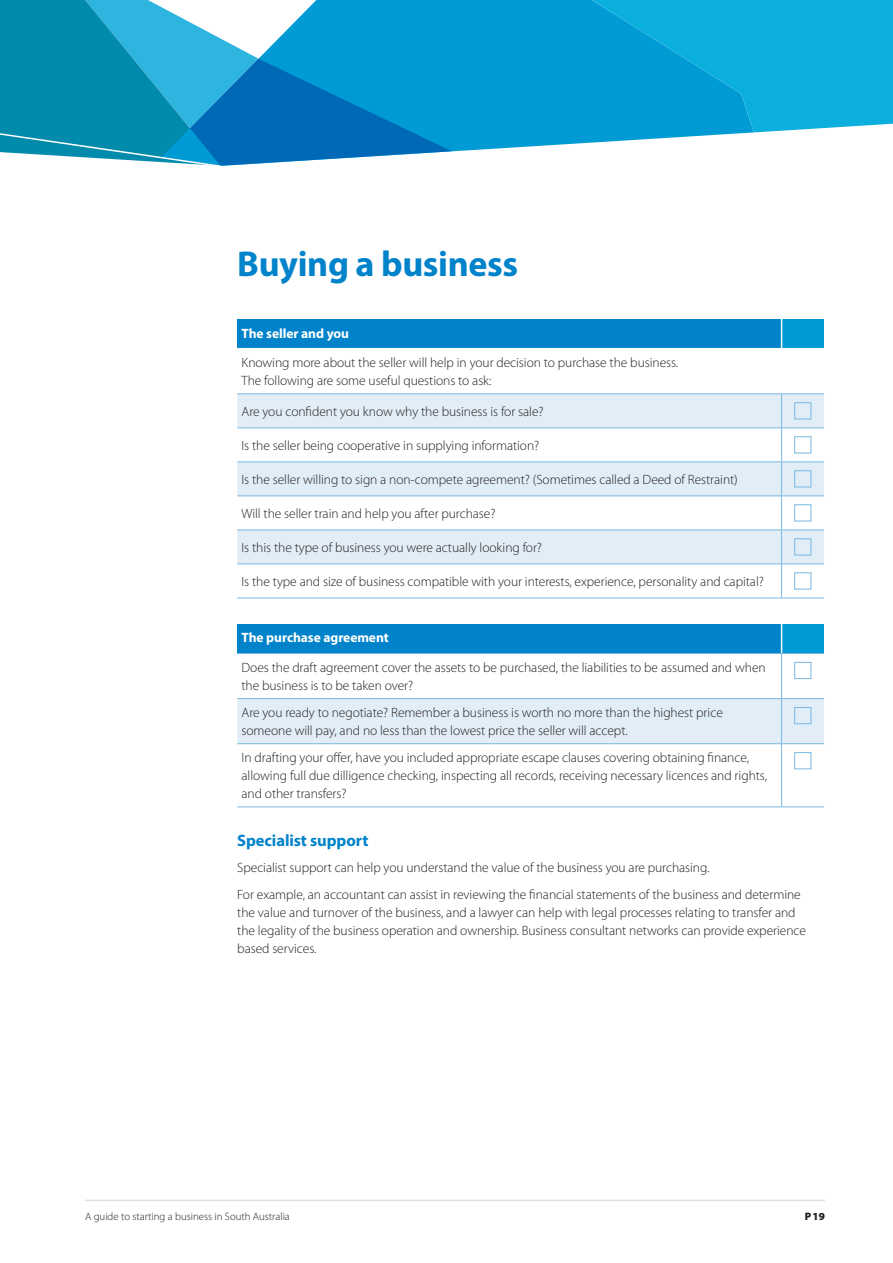
<style>
.page{position:relative;width:893px;height:1263px;background:#fff}
.page>*{position:absolute;margin:0;border:0;box-sizing:border-box;transform-origin:0 0}
.Table_headings{font:700 36px "Myriad Pro";letter-spacing:-.01em;color:#0083ca}
.Sub_heading{font:700 16.5px "Myriad Pro";letter-spacing:-.005em;color:#0083ca}
.Body_Copy{font:300 13.5px/18px "Myriad Pro";letter-spacing:-.005em;color:#231f20}
.Side_Panel_Body_Copy{font:300 13.5px/18px "Myriad Pro";letter-spacing:-.005em;color:#231f20}
.Table_title{font:700 13.5px "Myriad Pro";letter-spacing:-.005em;color:#fff}
.t1{font:300 10.8px "Myriad Pro";color:#231f20}
.t2{font:900 10.8px "Myriad Pro";color:#231f20}
</style>
<div class="page">
<div style="left:237px;top:319px;width:545px;height:30px;background:#0083ca"></div>
<div style="left:782px;top:319px;width:42px;height:30px;background:#009bd5"></div>
<svg style="left:237px;top:394px;width:587px;height:169px;fill:#e2eef7"></svg>
<svg style="left:781px;top:319px;width:1px;height:29px"></svg>
<hr style="left:237px;top:348px;width:545px;height:1px;background:#fff">
<hr style="left:782px;top:348px;width:42px;height:1px;background:#fff">
<hr style="left:237px;top:393px;width:545px;height:1px;background:#7ab7e2">
<hr style="left:782px;top:393px;width:42px;height:1px;background:#7ab7e2">
<hr style="left:781px;top:394px;width:1px;height:33px;background:#7ab7e2">
<hr style="left:237px;top:427px;width:545px;height:1px;background:#7ab7e2">
<hr style="left:782px;top:427px;width:42px;height:1px;background:#7ab7e2">
<hr style="left:781px;top:428px;width:1px;height:33px;background:#7ab7e2">
<hr style="left:237px;top:461px;width:545px;height:1px;background:#7ab7e2">
<hr style="left:782px;top:461px;width:42px;height:1px;background:#7ab7e2">
<hr style="left:781px;top:462px;width:1px;height:33px;background:#7ab7e2">
<hr style="left:237px;top:495px;width:545px;height:1px;background:#7ab7e2">
<hr style="left:782px;top:495px;width:42px;height:1px;background:#7ab7e2">
<hr style="left:781px;top:496px;width:1px;height:33px;background:#7ab7e2">
<hr style="left:237px;top:529px;width:545px;height:1px;background:#7ab7e2">
<hr style="left:782px;top:529px;width:42px;height:1px;background:#7ab7e2">
<hr style="left:781px;top:530px;width:1px;height:33px;background:#7ab7e2">
<hr style="left:237px;top:563px;width:545px;height:1px;background:#7ab7e2">
<hr style="left:782px;top:563px;width:42px;height:1px;background:#7ab7e2">
<hr style="left:781px;top:564px;width:1px;height:34px;background:#7ab7e2">
<hr style="left:237px;top:598px;width:545px;height:1px;background:#7ab7e2">
<hr style="left:782px;top:598px;width:42px;height:1px;background:#7ab7e2">
<div style="left:794px;top:402px;width:17px;height:17px;border:1px solid #7ab7e2"></div>
<div style="left:794px;top:436px;width:17px;height:17px;border:1px solid #7ab7e2"></div>
<div style="left:794px;top:470px;width:17px;height:17px;border:1px solid #7ab7e2"></div>
<div style="left:794px;top:504px;width:17px;height:17px;border:1px solid #7ab7e2"></div>
<div style="left:794px;top:538px;width:17px;height:17px;border:1px solid #7ab7e2"></div>
<div style="left:794px;top:572px;width:17px;height:17px;border:1px solid #7ab7e2"></div>
<div style="left:237px;top:624px;width:545px;height:29px;background:#0083ca"></div>
<div style="left:782px;top:624px;width:42px;height:29px;background:#009bd5"></div>
<div style="left:237px;top:699px;width:587px;height:44px;background:#e2eef7"></div>
<svg style="left:781px;top:624px;width:1px;height:29px"></svg>
<hr style="left:237px;top:653px;width:545px;height:1px;background:#7ab7e2">
<hr style="left:782px;top:653px;width:42px;height:1px;background:#7ab7e2">
<hr style="left:781px;top:654px;width:1px;height:44px;background:#7ab7e2">
<hr style="left:237px;top:698px;width:545px;height:1px;background:#7ab7e2">
<hr style="left:782px;top:698px;width:42px;height:1px;background:#7ab7e2">
<hr style="left:781px;top:699px;width:1px;height:44px;background:#7ab7e2">
<hr style="left:237px;top:743px;width:545px;height:1px;background:#7ab7e2">
<hr style="left:782px;top:743px;width:42px;height:1px;background:#7ab7e2">
<hr style="left:781px;top:744px;width:1px;height:62px;background:#7ab7e2">
<hr style="left:237px;top:806px;width:545px;height:1px;background:#7ab7e2">
<hr style="left:782px;top:806px;width:42px;height:1px;background:#7ab7e2">
<div style="left:794px;top:662px;width:17px;height:17px;border:1px solid #7ab7e2"></div>
<div style="left:794px;top:707px;width:17px;height:17px;border:1px solid #7ab7e2"></div>
<div style="left:794px;top:752px;width:17px;height:17px;border:1px solid #7ab7e2"></div>
<svg style="left:452px;top:0;width:302px;height:152px;background:#1fa7da"></svg>
<svg style="left:592px;top:0;width:301px;height:132px;background:#0aa9da"></svg>
<svg style="left:0;top:0;width:452px;height:166px;background:#239bc8"></svg>
<hr style="left:85px;top:1199px;width:740px;height:2px;background:#e0e0e0">
<p class="Table_headings" style="left:237px;top:240px;width:282px">Buying a business</p>
<p class="Table_title" style="left:242px;top:324px;width:109px">The seller and you</p>
<p class="Side_Panel_Body_Copy" style="left:242px;top:354px;width:438px">Knowing more about the seller will help in your decision to purchase the business.<br>The following are some useful questions to ask:</p>
<p class="Side_Panel_Body_Copy" style="left:242px;top:403px;width:304px">Are you confident you know why the business is for sale?</p>
<p class="Side_Panel_Body_Copy" style="left:242px;top:437px;width:299px">Is the seller being cooperative in supplying information?</p>
<p class="Side_Panel_Body_Copy" style="left:242px;top:471px;width:498px">Is the seller willing to sign a non-compete agreement? (Sometimes called a Deed of Restraint)</p>
<p class="Side_Panel_Body_Copy" style="left:242px;top:505px;width:255px">Will the seller train and help you after purchase?</p>
<p class="Side_Panel_Body_Copy" style="left:242px;top:539px;width:302px">Is this the type of business you were actually looking for?</p>
<p class="Side_Panel_Body_Copy" style="left:242px;top:573px;width:524px">Is the type and size of business compatible with your interests, experience, personality and capital?</p>
<p class="Table_title" style="left:242px;top:629px;width:149px">The purchase agreement</p>
<p class="Side_Panel_Body_Copy" style="left:242px;top:659px;width:526px">Does the draft agreement cover the assets to be purchased, the liabilities to be assumed and when the business is to be taken over?</p>
<p class="Body_Copy" style="left:242px;top:704px;width:483px">Are you ready to negotiate? Remember a business is worth no more than the highest price someone will pay, and no less than the lowest price the seller will accept.</p>
<p class="Body_Copy" style="left:242px;top:749px;width:527px">In drafting your offer, have you included appropriate escape clauses covering obtaining finance, allowing full due dilligence checking, inspecting all records, receiving necessary licences and rights, and other transfers?</p>
<p class="Sub_heading" style="left:237px;top:829px;width:133px">Specialist support</p>
<p class="Body_Copy" style="left:237px;top:859px;width:474px">Specialist support can help you understand the value of the business you are purchasing.</p>
<p class="Body_Copy" style="left:237px;top:885px;width:570px">For example, an accountant can assist in reviewing the financial statements of the business and determine the value and turnover of the business, and a lawyer can help with legal processes relating to transfer and the legality of the business operation and ownership. Business consultant networks can provide experience based services.</p>
<p class="t1" style="left:85px;top:1210px;width:206px">A guide to starting a business in South Australia</p>
<p class="t2" style="left:805px;top:1210px;width:22px">P 19</p>
</div>
